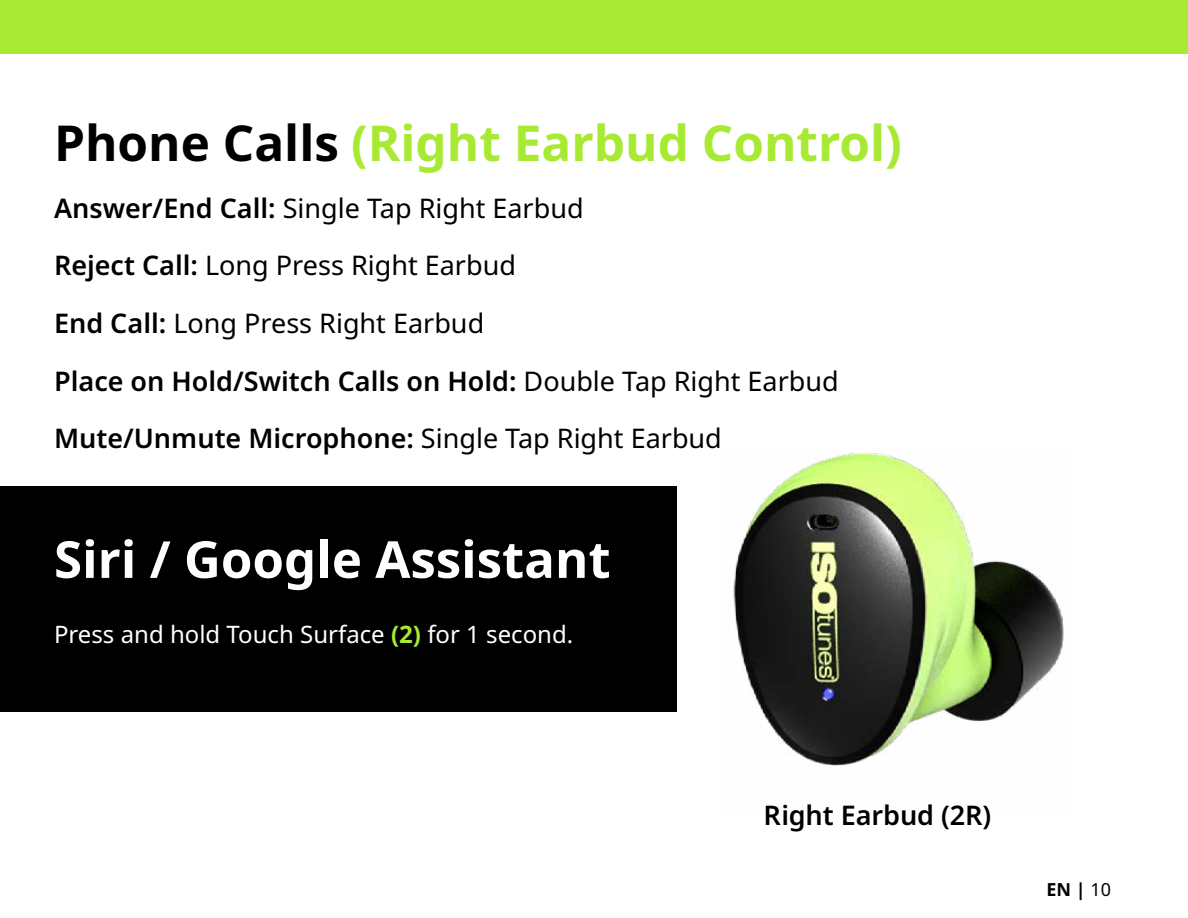
<style>
.page{position:relative;width:1188px;height:918px;background:#fff}
.page>*{position:absolute;margin:0;border:0;box-sizing:border-box;transform-origin:0 0}
.t1{font:700 51px "Noto Sans";color:#fff}
.t2{font:700 49.5px "Noto Sans";color:#a8ea33}
.t3{font:27px/57.6px "Noto Sans";color:#000}
.t4{font:600 27px "Noto Sans";letter-spacing:-.005em;color:#000}
.t5{font:24px "Noto Sans";color:#fff}
.t6{font:700 18px "Noto Sans";color:#000}
.s1{color:#000}
.s2{font-weight:600}
.s3{font-weight:700;color:#a8ea33}
.s4{font-weight:400}
</style>
<div class="page">
<div style="left:0;top:0;width:1188px;height:54px;background:#a8ea33"></div>
<div style="left:0;top:486px;width:676px;height:226px;background:#000"></div>
<img style="left:733px;top:452px;width:331px;height:314px">
<h2 class="t2" style="left:54px;top:108px;width:850px"><span class="s1">Phone Calls</span> (Right Earbud Control)</h2>
<p class="t3" style="left:54px;top:180px;width:786px"><span class="s2">Answer/End Call:</span> Single Tap Right Earbud<br><span class="s2">Reject Call:</span> Long Press Right Earbud<br><span class="s2">End Call:</span> Long Press Right Earbud<br><span class="s2">Place on Hold/Switch Calls on Hold:</span> Double Tap Right Earbud <span class="s2">Mute/Unmute Microphone:</span> Single Tap Right Earbud</p>
<h1 class="t1" style="left:54px;top:523px;width:558px">Siri / Google Assistant</h1>
<p class="t5" style="left:54px;top:618px;width:521px">Press and hold Touch Surface <span class="s3">(2)</span> for 1 second.</p>
<p class="t4" style="left:764px;top:797px;width:229px">Right Earbud (2R)</p>
<p class="t6" style="left:1046px;top:877px;width:66px">EN | <span class="s4">10</span></p>
</div>
